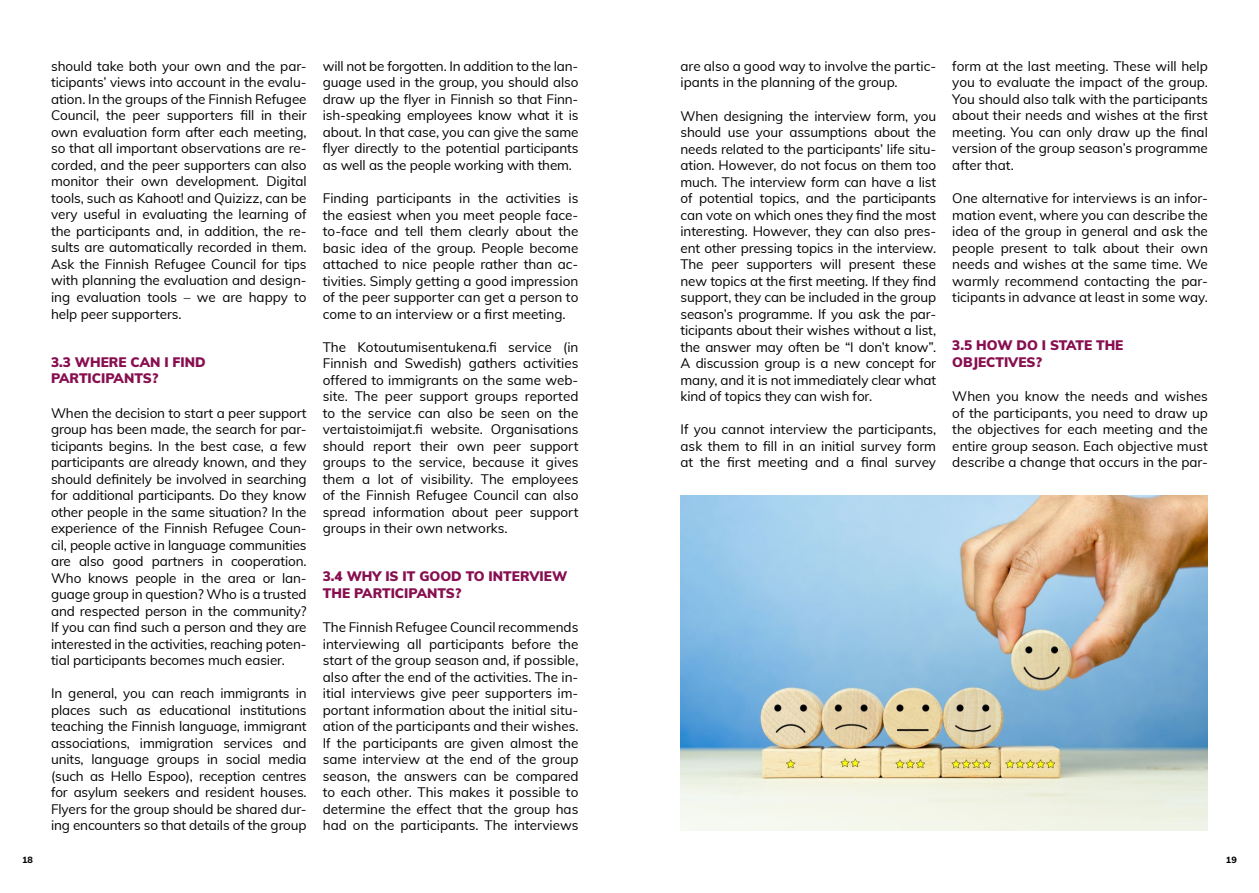
<style>
.page{position:relative;width:1259px;height:893px;background:#fff}
.page>*{position:absolute;margin:0;border:0;box-sizing:border-box;transform-origin:0 0}
.leibis{font:13.5px/16.5px "Muli";color:#000;text-align:justify}
._1_1_otsikko{font:900 13.5px/16.5px "Muli";color:#870f50}
.t1{font:800 9px "Muli";color:#000}
</style>
<div class="page">
<img style="left:680px;top:495px;width:528px;height:335px">
<p class="leibis" style="left:51px;top:57px;width:257px">should take both your own and the par&shy;ticipants’ views into account in the evalu&shy;ation. In the groups of the Finnish Refugee Council, the peer supporters fill in their own evaluation form after each meeting, so that all important observations are re&shy;corded, and the peer supporters can also monitor their own development. Digital tools, such as Kahoot! and Quizizz, can be very useful in evaluating the learning of the participants and, in addition, the re&shy;sults are automatically recorded in them.<br>Ask the Finnish Refugee Council for tips with planning the evaluation and design&shy;ing evaluation tools – we are happy to help peer supporters.</p>
<p class="_1_1_otsikko" style="left:51px;top:353px;width:156px">3.3 WHERE CAN I FIND<br>PARTICIPANTS?</p>
<p class="leibis" style="left:51px;top:404px;width:257px">When the decision to start a peer support group has been made, the search for par&shy;ticipants begins. In the best case, a few participants are already known, and they should definitely be involved in searching for additional participants. Do they know other people in the same situation? In the experience of the Finnish Refugee Coun&shy;cil, people active in language communities are also good partners in cooperation.<br>Who knows people in the area or lan&shy;guage group in question? Who is a trusted and respected person in the community?<br>If you can find such a person and they are interested in the activities, reaching poten&shy;tial participants becomes much easier.</p>
<p class="leibis" style="left:51px;top:684px;width:257px">In general, you can reach immigrants in places such as educational institutions teaching the Finnish language, immigrant associations, immigration services and units, language groups in social media (such as Hello Espoo), reception centres for asylum seekers and resident houses.<br>Flyers for the group should be shared dur&shy;ing encounters so that details of the group</p>
<p class="leibis" style="left:323px;top:57px;width:257px">will not be forgotten. In addition to the lan&shy;guage used in the group, you should also draw up the flyer in Finnish so that Finn&shy;ish-speaking employees know what it is about. In that case, you can give the same flyer directly to the potential participants as well as the people working with them.</p>
<p class="leibis" style="left:323px;top:189px;width:257px">Finding participants in the activities is the easiest when you meet people face&shy;to-face and tell them clearly about the basic idea of the group. People become attached to nice people rather than ac&shy;tivities. Simply getting a good impression of the peer supporter can get a person to come to an interview or a first meeting.</p>
<p class="leibis" style="left:323px;top:338px;width:257px">The Kotoutumisentukena.fi service (in Finnish and Swedish) gathers activities offered to immigrants on the same web&shy;site. The peer support groups reported to the service can also be seen on the vertaistoimijat.fi website. Organisations should report their own peer support groups to the service, because it gives them a lot of visibility. The employees of the Finnish Refugee Council can also spread information about peer support groups in their own networks.</p>
<p class="_1_1_otsikko" style="left:323px;top:568px;width:246px">3.4 WHY IS IT GOOD TO INTERVIEW<br>THE PARTICIPANTS?</p>
<p class="leibis" style="left:323px;top:618px;width:257px">The Finnish Refugee Council recommends interviewing all participants before the start of the group season and, if possible, also after the end of the activities. The in&shy;itial interviews give peer supporters im&shy;portant information about the initial situ&shy;ation of the participants and their wishes.<br>If the participants are given almost the same interview at the end of the group season, the answers can be compared to each other. This makes it possible to determine the effect that the group has had on the participants. The interviews</p>
<p class="leibis" style="left:680px;top:57px;width:257px">are also a good way to involve the partic&shy;ipants in the planning of the group.</p>
<p class="leibis" style="left:680px;top:107px;width:257px">When designing the interview form, you should use your assumptions about the needs related to the participants’ life situ&shy;ation. However, do not focus on them too much. The interview form can have a list of potential topics, and the participants can vote on which ones they find the most interesting. However, they can also pres&shy;ent other pressing topics in the interview.<br>The peer supporters will present these new topics at the first meeting. If they find support, they can be included in the group season’s programme. If you ask the par&shy;ticipants about their wishes without a list, the answer may often be “I don’t know”.<br>A discussion group is a new concept for many, and it is not immediately clear what kind of topics they can wish for.</p>
<p class="leibis" style="left:680px;top:420px;width:257px">If you cannot interview the participants, ask them to fill in an initial survey form at the first meeting and a final survey</p>
<p class="leibis" style="left:952px;top:57px;width:257px">form at the last meeting. These will help you to evaluate the impact of the group.<br>You should also talk with the participants about their needs and wishes at the first meeting. You can only draw up the final version of the group season’s programme after that.</p>
<p class="leibis" style="left:952px;top:189px;width:257px">One alternative for interviews is an infor&shy;mation event, where you can describe the idea of the group in general and ask the people present to talk about their own needs and wishes at the same time. We warmly recommend contacting the par&shy;ticipants in advance at least in some way.</p>
<p class="_1_1_otsikko" style="left:952px;top:337px;width:173px">3.5 HOW DO I STATE THE<br>OBJECTIVES?</p>
<p class="leibis" style="left:952px;top:387px;width:257px">When you know the needs and wishes of the participants, you need to draw up the objectives for each meeting and the entire group season. Each objective must describe a change that occurs in the par-</p>
<p class="t1" style="left:22px;top:853px;width:12px">18</p>
<p class="t1" style="left:1226px;top:853px;width:12px">19</p>
</div>
